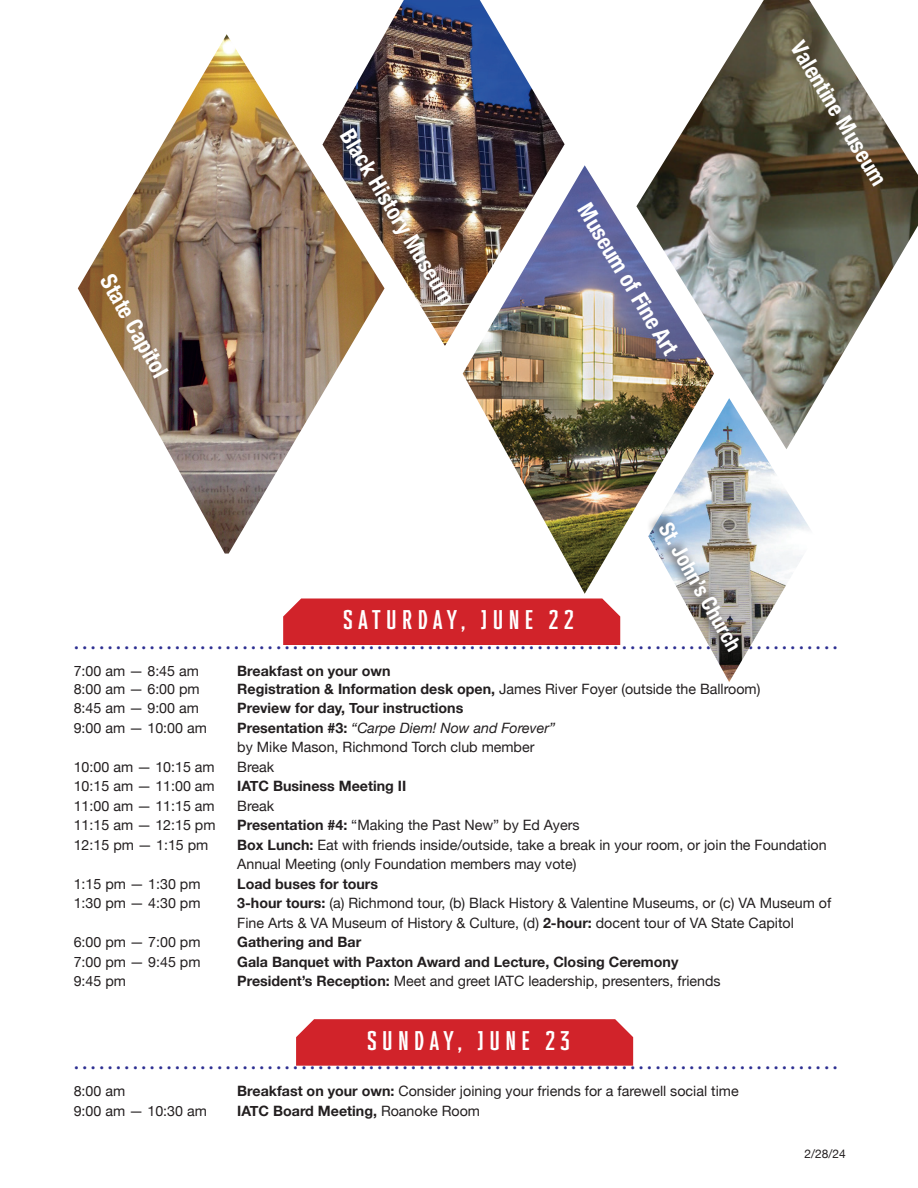
<style>
.page{position:relative;width:918px;height:1188px;background:#fff}
.page>*{position:absolute;margin:0;border:0;box-sizing:border-box;transform-origin:0 0}
.t1{font:700 27px "TT Tunnels";letter-spacing:.2em;color:#fff}
.t2{font:700 condensed 22.5px "Helvetica Neue";color:#fff}
.t3{font:700 condensed 21px "Helvetica Neue";color:#fff}
.t4{font:15px "Majora Pro";color:#2e3092}
.t5{font:14.25px/19.5px "Helvetica Neue";color:#231f20}
.t6{font:700 14.25px "Helvetica Neue";color:#231f20}
.t7{font:italic 14.25px "Helvetica Neue";color:#231f20}
.t8{font:12px "Helvetica Neue";color:#231f20}
.s1{font-weight:700}
.s2{font-weight:700;font-style:normal}
.s3{font-weight:400}
</style>
<div class="page">
<img style="left:78px;top:34px;width:273px;height:520px">
<img style="left:662px;top:0;width:256px;height:401px">
<img style="left:322px;top:0;width:243px;height:346px">
<div style="left:327px;top:118px;width:125px;height:191px;background:#231f20;opacity:.75"></div>
<div style="left:283px;top:599px;width:337px;height:46px;background:#d1232a"></div>
<img style="left:463px;top:165px;width:251px;height:429px">
<div style="left:296px;top:1019px;width:337px;height:47px;background:#d1232a"></div>
<img style="left:648px;top:398px;width:167px;height:284px">
<div style="left:646px;top:512px;width:94px;height:144px;background:#231f20;opacity:.75"></div>
<p class="t2" style="left:123px;top:267px;width:115px;rotate:61deg">State Capitol</p>
<p class="t2" style="left:362px;top:121px;width:202px;rotate:59deg">Black History Museum</p>
<p class="t2" style="left:600px;top:196px;width:174px;rotate:59deg">Museum of Fine Art</p>
<p class="t2" style="left:813px;top:33px;width:166px;rotate:59deg">Valentine Museum</p>
<p class="t3" style="left:680px;top:515px;width:146px;rotate:61deg">St. John’s Church</p>
<p class="t1" style="left:343px;top:605px;width:232px">SATURDAY, JUNE 22</p>
<p class="t4" style="left:74px;top:635px;width:766px">•••••••••••••••••••••••••••••••••••••••••••••••••••••••••••••••••••••••••••••••••••••••••••</p>
<p class="t5" style="left:74px;top:662px;width:127px">7:00 am — 8:45 am</p>
<p class="t6" style="left:237px;top:660px;width:155px">Breakfast on your own</p>
<p class="t5" style="left:74px;top:680px;width:127px">8:00 am — 6:00 pm</p>
<p class="t5" style="left:237px;top:680px;width:525px"><span class="s1">Registration &amp; Information desk open,</span> James River Foyer (outside the Ballroom)</p>
<p class="t5" style="left:74px;top:699px;width:127px">8:45 am — 9:00 am</p>
<p class="t6" style="left:237px;top:697px;width:228px">Preview for day, Tour instructions</p>
<p class="t5" style="left:74px;top:719px;width:135px">9:00 am — 10:00 am</p>
<p class="t7" style="left:237px;top:718px;width:320px"><span class="s2">Presentation #3:</span> “Carpe Diem! Now and Forever”</p>
<p class="t5" style="left:237px;top:738px;width:299px">by Mike Mason, Richmond Torch club member</p>
<p class="t5" style="left:74px;top:758px;width:143px">10:00 am — 10:15 am</p>
<p class="t5" style="left:237px;top:758px;width:38px">Break</p>
<p class="t5" style="left:74px;top:777px;width:143px">10:15 am — 11:00 am</p>
<p class="t6" style="left:237px;top:775px;width:171px">IATC Business Meeting II</p>
<p class="t5" style="left:74px;top:797px;width:143px">11:00 am — 11:15 am</p>
<p class="t5" style="left:237px;top:797px;width:38px">Break</p>
<p class="t5" style="left:74px;top:816px;width:143px">11:15 am — 12:15 pm</p>
<p class="t5" style="left:237px;top:816px;width:344px"><span class="s1">Presentation #4:</span> “Making the Past New” by Ed Ayers</p>
<p class="t5" style="left:74px;top:836px;width:136px">12:15 pm — 1:15 pm</p>
<p class="t5" style="left:237px;top:836px;width:591px"><span class="s1">Box Lunch:</span> Eat with friends inside/outside, take a break in your room, or join the Foundation<br>Annual Meeting (only Foundation members may vote)</p>
<p class="t5" style="left:74px;top:875px;width:128px">1:15 pm — 1:30 pm</p>
<p class="t6" style="left:237px;top:873px;width:142px">Load buses for tours</p>
<p class="t5" style="left:74px;top:894px;width:128px">1:30 pm — 4:30 pm</p>
<p class="t5" style="left:237px;top:894px;width:596px"><span class="s1">3-hour tours:</span> (a) Richmond tour, (b) Black History &amp; Valentine Museums, or (c) VA Museum of<br>Fine Arts &amp; VA Museum of History &amp; Culture, (d) <span class="s1">2-hour:</span> docent tour of VA State Capitol</p>
<p class="t5" style="left:74px;top:933px;width:128px">6:00 pm — 7:00 pm</p>
<p class="t6" style="left:237px;top:931px;width:126px">Gathering and Bar</p>
<p class="t5" style="left:74px;top:953px;width:128px">7:00 pm — 9:45 pm</p>
<p class="t6" style="left:237px;top:951px;width:443px">Gala Banquet with Paxton Award and Lecture, Closing Ceremony</p>
<p class="t5" style="left:74px;top:972px;width:54px">9:45 pm</p>
<p class="t5" style="left:237px;top:972px;width:485px"><span class="s1">President’s Reception:</span> Meet and greet IATC leadership, presenters, friends</p>
<p class="t1" style="left:367px;top:1025px;width:204px">SUNDAY, JUNE 23</p>
<p class="t4" style="left:74px;top:1055px;width:766px">•••••••••••••••••••••••••••••••••••••••••••••••••••••••••••••••••••••••••••••••••••••••••••</p>
<p class="t5" style="left:74px;top:1082px;width:53px">8:00 am</p>
<p class="t5" style="left:237px;top:1082px;width:503px"><span class="s1">Breakfast on your own:</span> Consider joining your friends for a farewell social time</p>
<p class="t5" style="left:74px;top:1102px;width:135px">9:00 am — 10:30 am</p>
<p class="t6" style="left:237px;top:1099px;width:244px">IATC Board Meeting, <span class="s3">Roanoke Room</span></p>
<p class="t8" style="left:805px;top:1145px;width:43px">2/28/24</p>
</div>
